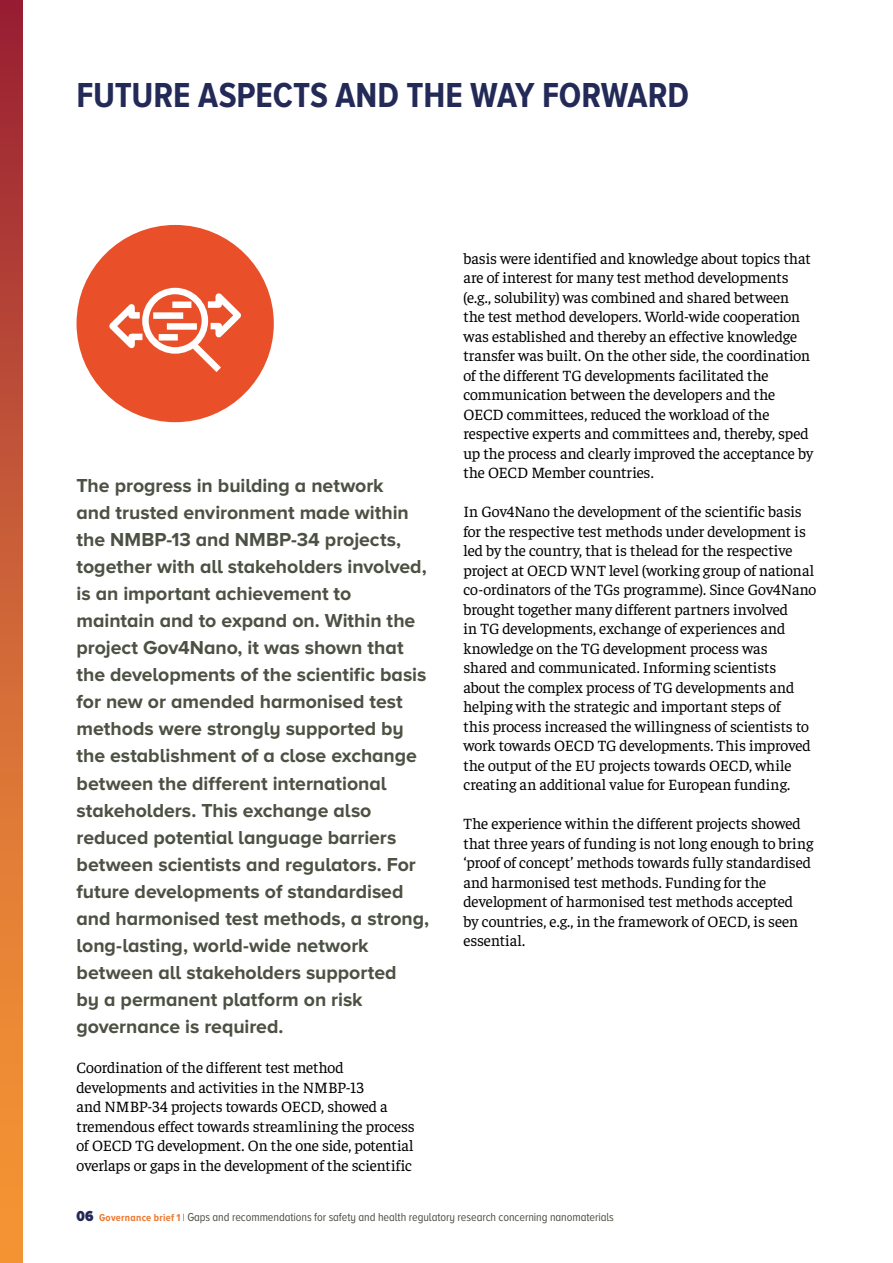
<style>
.page{position:relative;width:893px;height:1263px;background:#fff}
.page>*{position:absolute;margin:0;border:0;box-sizing:border-box;transform-origin:0 0}
.t1{font:700 36px "Proxima Nova A Cond";letter-spacing:-.005em;color:#232a57}
.t2{font:700 19.5px/27px "Proxima Nova A";letter-spacing:-.005em;color:#4c5143}
.t3{font:15.75px/19.5px "Faustina";letter-spacing:-.005em;color:#000}
.t4{font:12px "Proxima Nova A Cond";letter-spacing:-.005em;color:#4c5143}
.s1{font-weight:900;font-size:15px;color:#232a57}
.s2{font-weight:700;font-size:10.5px;color:#ee772d}
.s3{font-size:10.5px}
</style>
<div class="page">
<div style="left:0;top:0;width:23px;height:1263px;background:linear-gradient(to bottom,#9c2536,#fda036)"></div>
<div style="left:77px;top:225px;width:197px;height:197px;background:#e94f29;border-radius:50%"></div>
<svg style="left:109px;top:287px;width:132px;height:85px"></svg>
<h1 class="t1" style="left:77px;top:75px;width:614px">FUTURE ASPECTS AND THE WAY FORWARD</h1>
<p class="t3" style="left:463px;top:248px;width:351px">basis were identified and knowledge about topics that are of interest for many test method developments (e.g., solubility) was combined and shared between the test method developers. World-wide cooperation was established and thereby an effective knowledge transfer was built. On the other side, the coordination of the different TG developments facilitated the communication between the developers and the OECD committees, reduced the workload of the respective experts and committees and, thereby, sped up the process and clearly improved the acceptance by the OECD Member countries.</p>
<p class="t3" style="left:463px;top:501px;width:354px">In Gov4Nano the development of the scientific basis for the respective test methods under development is led by the country, that is thelead for the respective project at OECD WNT level (working group of national co-ordinators of the TGs programme). Since Gov4Nano brought together many different partners involved<br>in TG developments, exchange of experiences and knowledge on the TG development process was<br>shared and communicated. Informing scientists about the complex process of TG developments and helping with the strategic and important steps of<br>this process increased the willingness of scientists to work towards OECD TG developments. This improved the output of the EU projects towards OECD, while creating an additional value for European funding.</p>
<p class="t3" style="left:463px;top:813px;width:351px">The experience within the different projects showed that three years of funding is not long enough to bring ‘proof of concept’ methods towards fully standardised and harmonised test methods. Funding for the development of harmonised test methods accepted<br>by countries, e.g., in the framework of OECD, is seen essential.</p>
<p class="t2" style="left:77px;top:472px;width:354px">The progress in building a network<br>and trusted environment made within the NMBP-13 and NMBP-34 projects, together with all stakeholders involved, is an important achievement to maintain and to expand on. Within the project Gov4Nano, it was shown that the developments of the scientific basis for new or amended harmonised test methods were strongly supported by the establishment of a close exchange between the different international stakeholders. This exchange also reduced potential language barriers between scientists and regulators. For future developments of standardised and harmonised test methods, a strong, long-lasting, world-wide network between all stakeholders supported<br>by a permanent platform on risk governance is required.</p>
<p class="t3" style="left:77px;top:1057px;width:340px">Coordination of the different test method developments and activities in the NMBP-13<br>and NMBP-34 projects towards OECD, showed a tremendous effect towards streamlining the process of OECD TG development. On the one side, potential overlaps or gaps in the development of the scientific</p>
<p class="t4" style="left:77px;top:1210px;width:539px"><span class="s1">06</span> <span class="s2">Governance brief 1</span> <span class="s3">|</span> Gaps and recommendations for safety and health regulatory research concerning nanomaterials</p>
</div>
